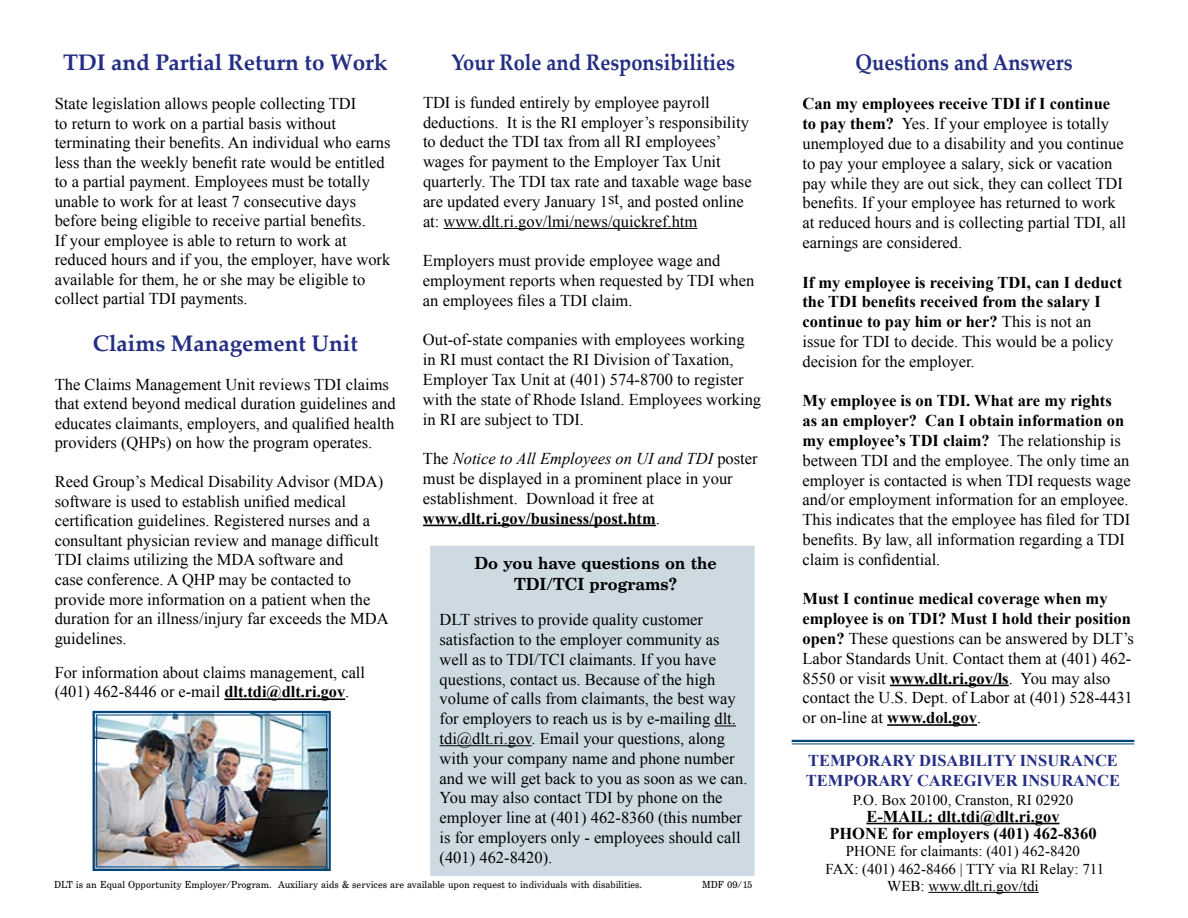
<style>
.page{position:relative;width:1188px;height:918px;background:#fff}
.page>*{position:absolute;margin:0;border:0;box-sizing:border-box;transform-origin:0 0}
.t1{font:700 22.5px "Palatino Linotype";color:#232e84;scale:.89 1}
.t2{font:700 22.5px "Palatino Linotype";color:#232e84}
.t3{font:700 18px/21.6px "Century Sch TEE";color:#000;text-align:center}
.t4{font:16.5px/19.8px "Times New Roman";color:#000}
.t5{font:700 16.5px/19.8px "Times New Roman";color:#000}
.t6{font:700 16.5px/19.8px "Times New Roman";color:#232e84}
.t7{font:15px/17.2px "Times New Roman";color:#000;text-align:center}
.t8{font:10.5px "Century Sch TEE";color:#000}
.s1{font-style:italic}
.s2{font-weight:700}
.s3{font-weight:400}
</style>
<div class="page">
<div style="left:430px;top:546px;width:325px;height:330px;background:#cddae2"></div>
<hr style="left:444px;top:228px;width:253px;height:1px;background:#000">
<hr style="left:423px;top:525px;width:233px;height:1px;background:#000">
<svg style="left:714px;top:726px;width:22px;height:1px"></svg>
<hr style="left:440px;top:745px;width:92px;height:1px;background:#000">
<hr style="left:890px;top:685px;width:119px;height:1px;background:#000">
<hr style="left:887px;top:724px;width:90px;height:2px;background:#000">
<hr style="left:792px;top:740px;width:342px;height:2px;background:#00447c">
<hr style="left:792px;top:744px;width:342px;height:1px;background:#00447c">
<hr style="left:866px;top:823px;width:194px;height:1px;background:#000">
<hr style="left:928px;top:892px;width:111px;height:1px;background:#000">
<hr style="left:224px;top:698px;width:121px;height:2px;background:#000">
<img style="left:92px;top:710px;width:239px;height:161px">
<div style="left:96px;top:715px;width:231px;height:152px;border:1px solid #00447c"></div>
<h1 class="t1" style="left:452px;top:47px;width:320px">Your Role and Responsibilities</h1>
<p class="t4" style="left:423px;top:92px;width:330px">TDI is funded entirely by employee payroll deductions. It is the RI employer’s responsibility to deduct the TDI tax from all RI employees’ wages for payment to the Employer Tax Unit quarterly. The TDI tax rate and taxable wage base are updated every January 1st, and posted online at: www.dlt.ri.gov/lmi/news/quickref.htm</p>
<p class="t4" style="left:423px;top:251px;width:333px">Employers must provide employee wage and employment reports when requested by TDI when an employees files a TDI claim.</p>
<p class="t4" style="left:423px;top:330px;width:340px">Out-of-state companies with employees working in RI must contact the RI Division of Taxation, Employer Tax Unit at (401) 574-8700 to register with the state of Rhode Island. Employees working in RI are subject to TDI.</p>
<p class="t4" style="left:423px;top:449px;width:336px">The <span class="s1">Notice to All Employees on UI and TDI</span> poster must be displayed in a prominent place in your establishment. Download it free at <span class="s2">www.dlt.ri.gov/business/post.htm</span>.</p>
<p class="t3" style="left:475px;top:552px;width:244px">Do you have questions on the<br>TDI/TCI programs?</p>
<p class="t4" style="left:440px;top:610px;width:309px">DLT strives to provide quality customer satisfaction to the employer community as well as to TDI/TCI claimants. If you have questions, contact us. Because of the high volume of calls from claimants, the best way for employers to reach us is by e-mailing dlt. tdi@dlt.ri.gov. Email your questions, along with your company name and phone number and we will get back to you as soon as we can.<br>You may also contact TDI by phone on the employer line at (401) 462-8360 (this number is for employers only - employees should call (401) 462-8420).</p>
<p class="t8" style="left:54px;top:878px;width:590px">DLT is an Equal Opportunity Employer/Program. Auxiliary aids &amp; services are available upon request to individuals with disabilities.</p>
<p class="t8" style="left:702px;top:878px;width:52px">MDF 09/15</p>
<h1 class="t2" style="left:63px;top:47px;width:326px">TDI and Partial Return to Work</h1>
<p class="t4" style="left:55px;top:94px;width:337px">State legislation allows people collecting TDI<br>to return to work on a partial basis without terminating their benefits. An individual who earns less than the weekly benefit rate would be entitled to a partial payment. Employees must be totally unable to work for at least 7 consecutive days before being eligible to receive partial benefits.<br>If your employee is able to return to work at reduced hours and if you, the employer, have work available for them, he or she may be eligible to collect partial TDI payments.</p>
<h1 class="t2" style="left:93px;top:327px;width:266px">Claims Management Unit</h1>
<p class="t4" style="left:55px;top:374px;width:342px">The Claims Management Unit reviews TDI claims that extend beyond medical duration guidelines and educates claimants, employers, and qualified health providers (QHPs) on how the program operates.</p>
<p class="t4" style="left:55px;top:472px;width:336px">Reed Group’s Medical Disability Advisor (MDA) software is used to establish unified medical certification guidelines. Registered nurses and a consultant physician review and manage difficult TDI claims utilizing the MDA software and<br>case conference. A QHP may be contacted to provide more information on a patient when the duration for an illness/injury far exceeds the MDA guidelines.</p>
<p class="t4" style="left:55px;top:662px;width:312px">For information about claims management, call (401) 462-8446 or e-mail <span class="s2">dlt.tdi@dlt.ri.gov</span>.</p>
<h1 class="t1" style="left:856px;top:47px;width:245px">Questions and Answers</h1>
<p class="t4" style="left:802px;top:94px;width:325px"><span class="s2">Can my employees receive TDI if I continue to pay them?</span> Yes. If your employee is totally unemployed due to a disability and you continue to pay your employee a salary, sick or vacation pay while they are out sick, they can collect TDI benefits. If your employee has returned to work at reduced hours and is collecting partial TDI, all earnings are considered.</p>
<p class="t5" style="left:802px;top:272px;width:321px">If my employee is receiving TDI, can I deduct the TDI benefits received from the salary I continue to pay him or her? <span class="s3">This is not an issue for TDI to decide. This would be a policy decision for the employer.</span></p>
<p class="t4" style="left:802px;top:391px;width:330px"><span class="s2">My employee is on TDI. What are my rights<br>as an employer? Can I obtain information on my employee’s TDI claim?</span> The relationship is between TDI and the employee. The only time an employer is contacted is when TDI requests wage and/or employment information for an employee.<br>This indicates that the employee has filed for TDI benefits. By law, all information regarding a TDI claim is confidential.</p>
<p class="t4" style="left:802px;top:589px;width:333px"><span class="s2">Must I continue medical coverage when my employee is on TDI? Must I hold their position open?</span> These questions can be answered by DLT’s Labor Standards Unit. Contact them at (401) 462- 8550 or visit <span class="s2">www.dlt.ri.gov/ls</span>. You may also contact the U.S. Dept. of Labor at (401) 528-4431 or on-line at <span class="s2">www.dol.gov</span>.</p>
<p class="t6" style="left:806px;top:750px;width:316px">TEMPORARY DISABILITY INSURANCE<br>TEMPORARY CAREGIVER INSURANCE</p>
<p class="t7" style="left:853px;top:791px;width:222px">P.O. Box 20100, Cranston, RI 02920</p>
<p class="t5" style="left:829px;top:807px;width:269px;line-height:17.2px;text-align:center">E-MAIL: dlt.tdi@dlt.ri.gov<br>PHONE for employers (401) 462-8360</p>
<p class="t7" style="left:825px;top:842px;width:280px">PHONE for claimants: (401) 462-8420<br>FAX: (401) 462-8466 | TTY via RI Relay: 711<br>WEB: www.dlt.ri.gov/tdi</p>
</div>
